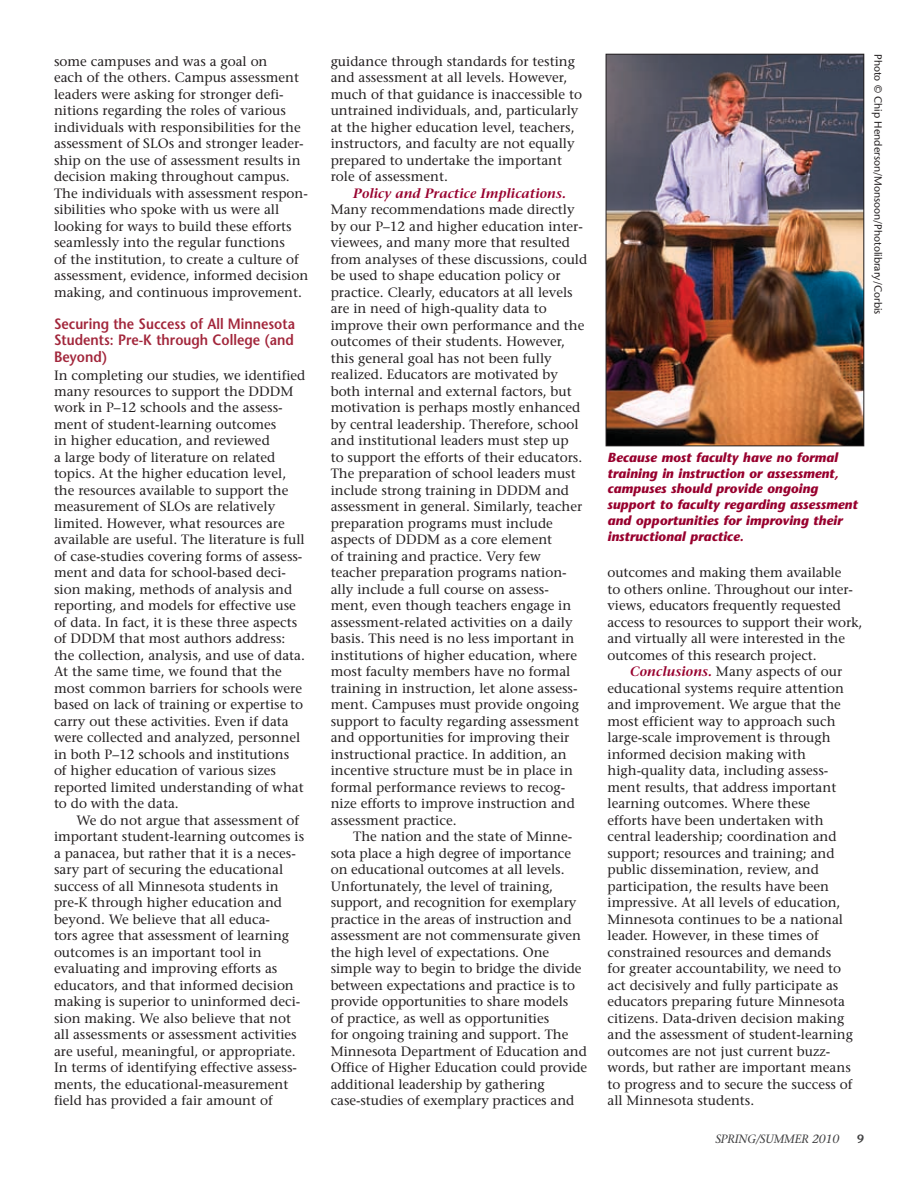
<style>
.page{position:relative;width:918px;height:1188px;background:#fff}
.page>*{position:absolute;margin:0;border:0;box-sizing:border-box;transform-origin:0 0}
.t1{font:600 15px/16.5px "Stone Sans";color:#a2263b;text-align:justify;scale:.9 1}
.t2{font:13.5px/16.5px "Stone Serif";color:#231f20}
.t3{font:italic 600 13.5px "Stone Serif";color:#98002e}
.t4{font:italic 700 13.2px/15.8px "Stone Sans";color:#98002e}
.t5{font:italic 12px "Stone Serif";letter-spacing:-.015em;color:#414142}
.t6{font:600 12px "Stone Sans";color:#414142}
.t7{font:10.5px "Stone Sans";color:#231f20}
.s1{font-weight:600;font-style:italic;color:#98002e}
</style>
<div class="page">
<img style="left:608px;top:56px;width:254px;height:388px">
<div style="left:606px;top:54px;width:258px;height:392px;border:1px solid #231f20"></div>
<p class="t2" style="left:54px;top:53px;width:256px">some campuses and was a goal on<br>each of the others. Campus assessment leaders were asking for stronger defi&shy;nitions regarding the roles of various individuals with responsibilities for the assessment of SLOs and stronger leader&shy;ship on the use of assessment results in decision making throughout campus.<br>The individuals with assessment respon&shy;sibilities who spoke with us were all looking for ways to build these efforts seamlessly into the regular functions<br>of the institution, to create a culture of assessment, evidence, informed decision making, and continuous improvement.</p>
<p class="t1" style="left:54px;top:315px;width:269px">Securing the Success of All Minnesota Students: Pre-K through College (and Beyond)</p>
<p class="t2" style="left:54px;top:367px;width:253px">In completing our studies, we identified many resources to support the DDDM work in P–12 schools and the assess&shy;ment of student-learning outcomes<br>in higher education, and reviewed<br>a large body of literature on related topics. At the higher education level, the resources available to support the measurement of SLOs are relatively limited. However, what resources are available are useful. The literature is full of case-studies covering forms of assess&shy;ment and data for school-based deci&shy;sion making, methods of analysis and reporting, and models for effective use of data. In fact, it is these three aspects of DDDM that most authors address: the collection, analysis, and use of data.<br>At the same time, we found that the most common barriers for schools were based on lack of training or expertise to carry out these activities. Even if data were collected and analyzed, personnel in both P–12 schools and institutions<br>of higher education of various sizes reported limited understanding of what to do with the data.</p>
<p class="t2" style="left:54px;top:812px;width:252px;text-indent:23px">We do not argue that assessment of important student-learning outcomes is a panacea, but rather that it is a neces&shy;sary part of securing the educational success of all Minnesota students in pre-K through higher education and beyond. We believe that all educa-<br>tors agree that assessment of learning outcomes is an important tool in evaluating and improving efforts as educators, and that informed decision making is superior to uninformed deci&shy;sion making. We also believe that not all assessments or assessment activities are useful, meaningful, or appropriate.<br>In terms of identifying effective assess&shy;ments, the educational-measurement field has provided a fair amount of</p>
<p class="t2" style="left:331px;top:53px;width:253px">guidance through standards for testing and assessment at all levels. However, much of that guidance is inaccessible to untrained individuals, and, particularly at the higher education level, teachers, instructors, and faculty are not equally prepared to undertake the important role of assessment.</p>
<p class="t3" style="left:353px;top:185px;width:214px">Policy and Practice Implications.</p>
<p class="t2" style="left:331px;top:201px;width:258px">Many recommendations made directly by our P–12 and higher education inter&shy;viewees, and many more that resulted from analyses of these discussions, could be used to shape education policy or practice. Clearly, educators at all levels are in need of high-quality data to improve their own performance and the outcomes of their students. However, this general goal has not been fully realized. Educators are motivated by both internal and external factors, but motivation is perhaps mostly enhanced by central leadership. Therefore, school and institutional leaders must step up<br>to support the efforts of their educators.<br>The preparation of school leaders must include strong training in DDDM and assessment in general. Similarly, teacher preparation programs must include aspects of DDDM as a core element<br>of training and practice. Very few teacher preparation programs nation&shy;ally include a full course on assess&shy;ment, even though teachers engage in assessment-related activities on a daily basis. This need is no less important in institutions of higher education, where most faculty members have no formal training in instruction, let alone assess&shy;ment. Campuses must provide ongoing support to faculty regarding assessment and opportunities for improving their instructional practice. In addition, an incentive structure must be in place in formal performance reviews to recog&shy;nize efforts to improve instruction and assessment practice.</p>
<p class="t2" style="left:331px;top:828px;width:258px;text-indent:23px">The nation and the state of Minne&shy;sota place a high degree of importance on educational outcomes at all levels.<br>Unfortunately, the level of training, support, and recognition for exemplary practice in the areas of instruction and assessment are not commensurate given the high level of expectations. One simple way to begin to bridge the divide between expectations and practice is to provide opportunities to share models<br>of practice, as well as opportunities<br>for ongoing training and support. The Minnesota Department of Education and Office of Higher Education could provide additional leadership by gathering case-studies of exemplary practices and</p>
<p class="t7" style="left:884px;top:54px;width:262px;rotate:90deg">Photo © Chip Henderson/Monsoon/Photolibrary/Corbis</p>
<p class="t4" style="left:608px;top:449px;width:252px">Because most faculty have no formal training in instruction or assessment, campuses should provide ongoing support to faculty regarding assessment and opportunities for improving their instructional practice.</p>
<p class="t2" style="left:608px;top:564px;width:256px">outcomes and making them available<br>to others online. Throughout our inter&shy;views, educators frequently requested access to resources to support their work, and virtually all were interested in the outcomes of this research project.</p>
<p class="t2" style="left:608px;top:663px;width:247px;text-indent:23px"><span class="s1">Conclusions.</span> Many aspects of our educational systems require attention and improvement. We argue that the most efficient way to approach such large-scale improvement is through informed decision making with high-quality data, including assess&shy;ment results, that address important learning outcomes. Where these efforts have been undertaken with central leadership; coordination and support; resources and training; and public dissemination, review, and participation, the results have been impressive. At all levels of education, Minnesota continues to be a national leader. However, in these times of constrained resources and demands<br>for greater accountability, we need to act decisively and fully participate as educators preparing future Minnesota citizens. Data-driven decision making and the assessment of student-learning outcomes are not just current buzz&shy;words, but rather are important means to progress and to secure the success of all Minnesota students.</p>
<p class="t5" style="left:715px;top:1132px;width:125px">SPRING/SUMMER 2010</p>
<p class="t6" style="left:857px;top:1132px;width:8px">9</p>
</div>
